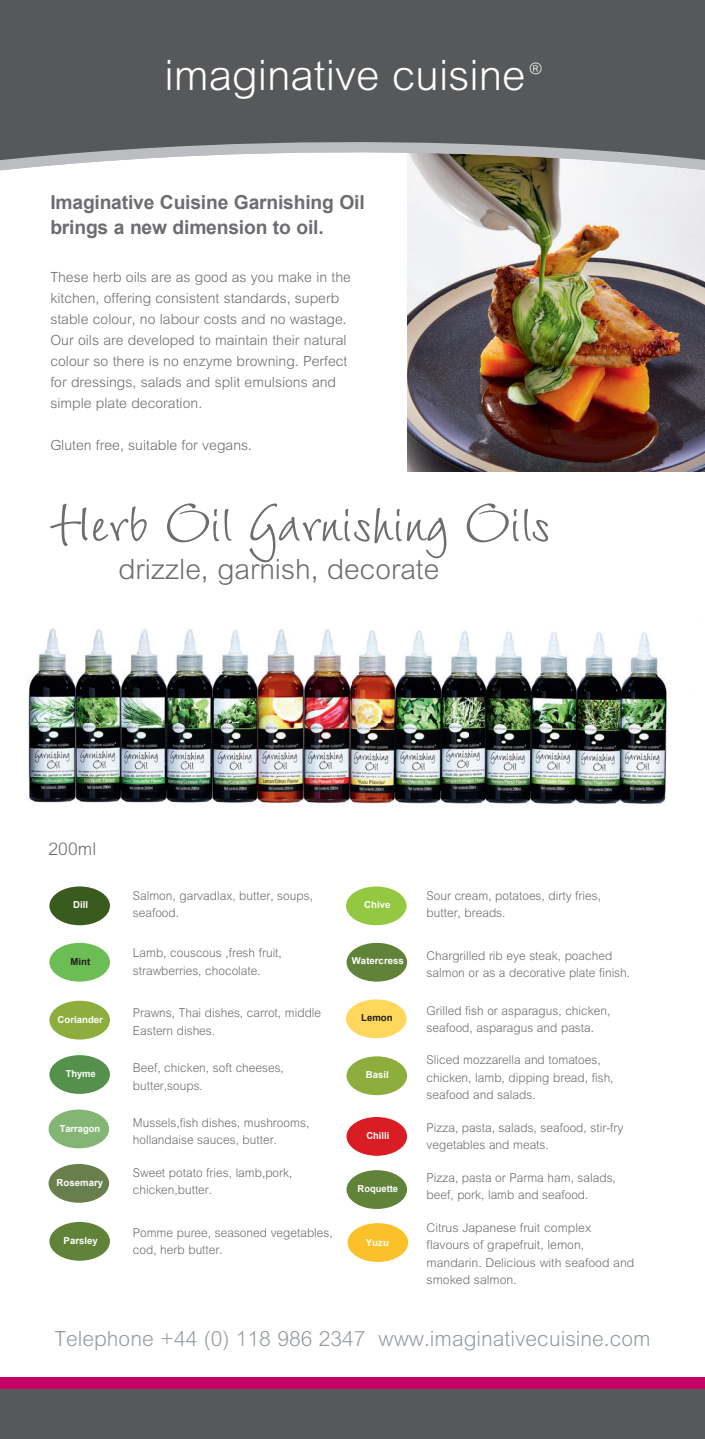
<style>
.page{position:relative;width:705px;height:1439px;background:#fff}
.page>*{position:absolute;margin:0;border:0;box-sizing:border-box;transform-origin:0 0}
.t1{font:77px "Wiesbaden Swing LT Std";color:#6c6d70}
.t2{font:300 42px "Arial MT Std";color:#fff}
.t3{font:300 28px "Arial MT Std";color:#6c6d70}
.t4{font:300 21px "Arial MT Std";color:#959ca1}
.t5{font:700 19.25px/24.5px "Arial";letter-spacing:-.01em;color:#6c6d70}
.t6{font:300 17.5px "Arial MT Std";color:#6c6d70}
.t7{font:300 15.75px "Arial MT Std";color:#fff}
.t8{font:300 14px/21px "Arial MT Std";color:#6c6d70}
.t9{font:300 12.25px/17.5px "Arial MT Std";color:#6c6d70}
.t10{font:700 9.62px "Arial";color:#fff}
.t11{font:700 9.62px "Arial";color:#231f20}
</style>
<div class="page">
<img style="left:407px;top:173px;width:297px;height:298px">
<div style="left:0;top:1377px;width:704px;height:30px;background:#c70266"></div>
<div style="left:0;top:1389px;width:704px;height:50px;background:#57585a"></div>
<svg style="left:0;top:163px;width:704px;height:10px"></svg>
<svg style="left:0;top:0;width:704px;height:163px;background:#616263"></svg>
<img style="left:28px;top:628px;width:639px;height:176px">
<div style="left:49px;top:1055px;width:61px;height:39px;background:#55904d;border-radius:50%"></div>
<div style="left:49px;top:886px;width:61px;height:39px;background:#3a5b1e;border-radius:50%"></div>
<div style="left:49px;top:943px;width:61px;height:38px;background:#6cbd53;border-radius:50%"></div>
<div style="left:49px;top:1109px;width:60px;height:39px;background:#83b674;border-radius:50%"></div>
<div style="left:49px;top:1000px;width:61px;height:39px;background:#8dae3d;border-radius:50%"></div>
<div style="left:347px;top:1223px;width:61px;height:39px;background:#fbc12b;border-radius:50%"></div>
<div style="left:346px;top:943px;width:61px;height:38px;background:#618339;border-radius:50%"></div>
<div style="left:346px;top:1117px;width:61px;height:38px;background:#da1d24;border-radius:50%"></div>
<div style="left:346px;top:999px;width:60px;height:39px;background:#fed75c;border-radius:50%"></div>
<div style="left:346px;top:1170px;width:61px;height:39px;background:#618339;border-radius:50%"></div>
<div style="left:346px;top:1056px;width:61px;height:39px;background:#8dae3d;border-radius:50%"></div>
<div style="left:49px;top:1164px;width:60px;height:38px;background:#687e4c;border-radius:50%"></div>
<div style="left:49px;top:1222px;width:61px;height:38px;background:#618339;border-radius:50%"></div>
<div style="left:346px;top:886px;width:60px;height:39px;background:#93c840;border-radius:50%"></div>
<h2 class="t2" style="left:164px;top:51px;width:362px">imaginative cuisine</h2>
<p class="t7" style="left:529px;top:60px;width:14px">®</p>
<h3 class="t5" style="left:50px;top:191px;width:316px">Imaginative Cuisine Garnishing Oil brings a new dimension to oil.</h3>
<p class="t8" style="left:50px;top:266px;width:302px">These herb oils are as good as you make in the kitchen, offering consistent standards, superb stable colour, no labour costs and no wastage.<br>Our oils are developed to maintain their natural colour so there is no enzyme browning. Perfect for dressings, salads and split emulsions and simple plate decoration.</p>
<p class="t8" style="left:50px;top:434px;width:203px">Gluten free, suitable for vegans.</p>
<h1 class="t1" style="left:49px;top:480px;width:502px">Herb Oil Garnishing Oils</h1>
<h3 class="t3" style="left:118px;top:553px;width:322px">drizzle, garnish, decorate</h3>
<h3 class="t6" style="left:49px;top:839px;width:49px">200ml</h3>
<p class="t10" style="left:73px;top:898px;width:16px">Dill</p>
<p class="t11" style="left:70px;top:955px;width:21px">Mint</p>
<p class="t10" style="left:58px;top:1013px;width:47px">Coriander</p>
<p class="t10" style="left:66px;top:1067px;width:32px">Thyme</p>
<p class="t10" style="left:60px;top:1122px;width:42px">Tarragon</p>
<p class="t10" style="left:57px;top:1176px;width:48px">Rosemary</p>
<p class="t10" style="left:64px;top:1234px;width:36px">Parsley</p>
<p class="t9" style="left:133px;top:886px;width:181px">Salmon, garvadlax, butter, soups, seafood.</p>
<p class="t9" style="left:133px;top:944px;width:150px">Lamb, couscous ,fresh fruit, strawberries, chocolate.</p>
<p class="t9" style="left:133px;top:1004px;width:190px">Prawns, Thai dishes, carrot, middle<br>Eastern dishes.</p>
<p class="t9" style="left:133px;top:1059px;width:152px">Beef, chicken, soft cheeses, butter,soups.</p>
<p class="t9" style="left:133px;top:1113px;width:178px">Mussels,fish dishes, mushrooms, hollandaise sauces, butter.</p>
<p class="t9" style="left:133px;top:1163px;width:161px">Sweet potato fries, lamb,pork, chicken,butter.</p>
<p class="t9" style="left:133px;top:1223px;width:201px">Pomme puree, seasoned vegetables, cod, herb butter.</p>
<p class="t10" style="left:364px;top:898px;width:28px">Chive</p>
<p class="t10" style="left:352px;top:954px;width:53px">Watercress</p>
<p class="t11" style="left:361px;top:1011px;width:33px">Lemon</p>
<p class="t10" style="left:366px;top:1068px;width:25px">Basil</p>
<p class="t10" style="left:366px;top:1129px;width:24px">Chilli</p>
<p class="t10" style="left:357px;top:1182px;width:42px">Roquette</p>
<p class="t10" style="left:366px;top:1236px;width:24px">Yuzu</p>
<p class="t9" style="left:426px;top:886px;width:176px">Sour cream, potatoes, dirty fries, butter, breads.</p>
<p class="t9" style="left:426px;top:946px;width:205px">Chargrilled rib eye steak, poached salmon or as a decorative plate finish.</p>
<p class="t9" style="left:426px;top:1001px;width:185px">Grilled fish or asparagus, chicken, seafood, asparagus and pasta.</p>
<p class="t9" style="left:426px;top:1051px;width:188px">Sliced mozzarella and tomatoes, chicken, lamb, dipping bread, fish, seafood and salads.</p>
<p class="t9" style="left:426px;top:1118px;width:198px">Pizza, pasta, salads, seafood, stir-fry vegetables and meats.</p>
<p class="t9" style="left:426px;top:1168px;width:191px">Pizza, pasta or Parma ham, salads, beef, pork, lamb and seafood.</p>
<p class="t9" style="left:426px;top:1218px;width:209px">Citrus Japanese fruit complex flavours of grapefruit, lemon, mandarin. Delicious with seafood and smoked salmon.</p>
<h3 class="t4" style="left:54px;top:1326px;width:597px">Telephone +44 (0) 118 986 2347 www.imaginativecuisine.com</h3>
</div>
